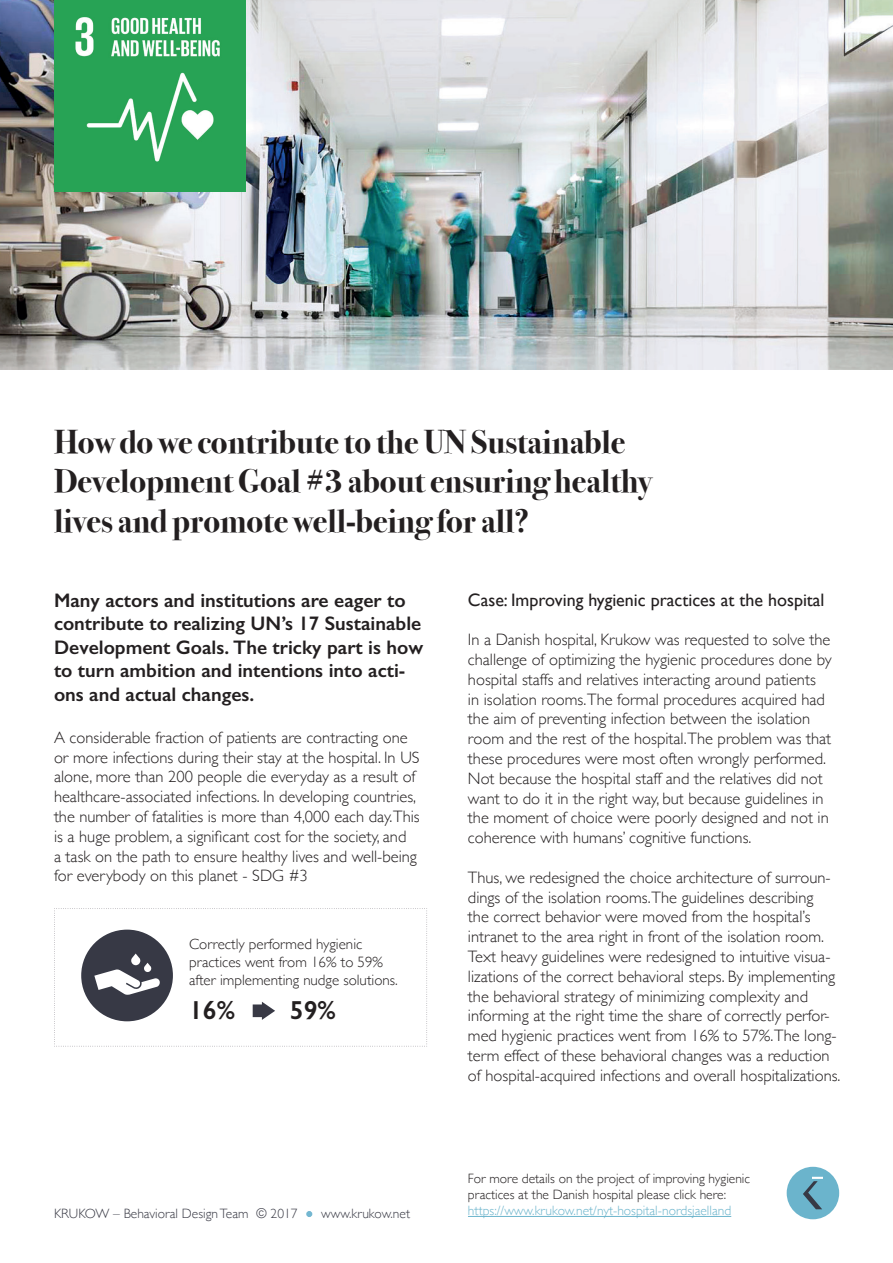
<style>
.page{position:relative;width:893px;height:1263px;background:#fff}
.page>*{position:absolute;margin:0;border:0;box-sizing:border-box;transform-origin:0 0}
.t1{font:700 33px/39.6px "Bodoni Svty Two ITCTT";color:#231f20}
.t2{font:600 26.1px "Gill Sans";color:#231f20}
.t3{font:600 19.65px/23.5px "Gill Sans";color:#231f20}
.t4{font:18px "Gill Sans";color:#231f20}
.t5{font:300 16.5px/19.8px "Gill Sans";color:#231f20}
.t6{font:300 15px/18px "Gill Sans";color:#231f20}
.t7{font:300 13.5px/16.2px "Gill Sans";color:#231f20}
.t8{font:300 13.5px "Gill Sans";color:#6bb4cc}
.t9{font:300 13.5px "Gill Sans";color:#393a45}
</style>
<div class="page">
<img style="left:0;top:0;width:893px;height:370px">
<img style="left:54px;top:0;width:191px;height:191px">
<hr style="left:468px;top:1216px;width:263px;height:1px;background:#6bb4cc">
<div style="left:787px;top:1167px;width:52px;height:52px;background:#6bb4cc;border-radius:50%"></div>
<svg style="left:803px;top:1177px;width:20px;height:32px"></svg>
<svg style="left:54px;top:908px;width:373px;height:139px"></svg>
<svg style="left:306px;top:1211px;width:6px;height:6px"></svg>
<h1 class="t1" style="left:54px;top:419px;width:599px">How do we contribute to the UN Sustainable<br>Development Goal #3 about ensuring healthy lives and promote well-being for all?</h1>
<p class="t3" style="left:54px;top:588px;width:371px">Many actors and institutions are eager to contribute to realizing UN’s 17 Sustainable Development Goals. The tricky part is how to turn ambition and intentions into acti&shy;ons and actual changes.</p>
<p class="t5" style="left:54px;top:727px;width:367px">A considerable fraction of patients are contracting one or more infections during their stay at the hospital. In US alone, more than 200 people die everyday as a result of healthcare-associated infections. In developing countries, the number of fatalities is more than 4,000 each day.This is a huge problem, a significant cost for the society, and<br>a task on the path to ensure healthy lives and well-being for everybody on this planet - SDG #3</p>
<p class="t6" style="left:189px;top:934px;width:210px">Correctly performed hygienic practices went from 16% to 59% after implementing nudge solutions.</p>
<h2 class="t2" style="left:189px;top:994px;width:47px">16%</h2>
<h2 class="t2" style="left:290px;top:994px;width:47px">59%</h2>
<p class="t4" style="left:468px;top:589px;width:358px">Case: Improving hygienic practices at the hospital</p>
<p class="t5" style="left:468px;top:629px;width:365px">In a Danish hospital, Krukow was requested to solve the challenge of optimizing the hygienic procedures done by hospital staffs and relatives interacting around patients<br>in isolation rooms.The formal procedures acquired had the aim of preventing infection between the isolation room and the rest of the hospital.The problem was that these procedures were most often wrongly performed.<br>Not because the hospital staff and the relatives did not want to do it in the right way, but because guidelines in the moment of choice were poorly designed and not in coherence with humans’ cognitive functions.</p>
<p class="t5" style="left:468px;top:867px;width:374px">Thus, we redesigned the choice architecture of surroun&shy;dings of the isolation rooms.The guidelines describing<br>the correct behavior were moved from the hospital’s intranet to the area right in front of the isolation room.<br>Text heavy guidelines were redesigned to intuitive visua&shy;lizations of the correct behavioral steps. By implementing the behavioral strategy of minimizing complexity and informing at the right time the share of correctly perfor&shy;med hygienic practices went from 16% to 57%.The long&shy;term effect of these behavioral changes was a reduction of hospital-acquired infections and overall hospitalizations.</p>
<p class="t7" style="left:468px;top:1170px;width:284px">For more details on the project of improving hygienic practices at the Danish hospital please click here:</p>
<p class="t9" style="left:54px;top:1203px;width:245px">KRUKOW – Behavioral Design Team © 2017</p>
<p class="t8" style="left:468px;top:1200px;width:265px">https://www.krukow.net/nyt-hospital-nordsjaelland</p>
<p class="t9" style="left:321px;top:1203px;width:90px">www.krukow.net</p>
</div>
